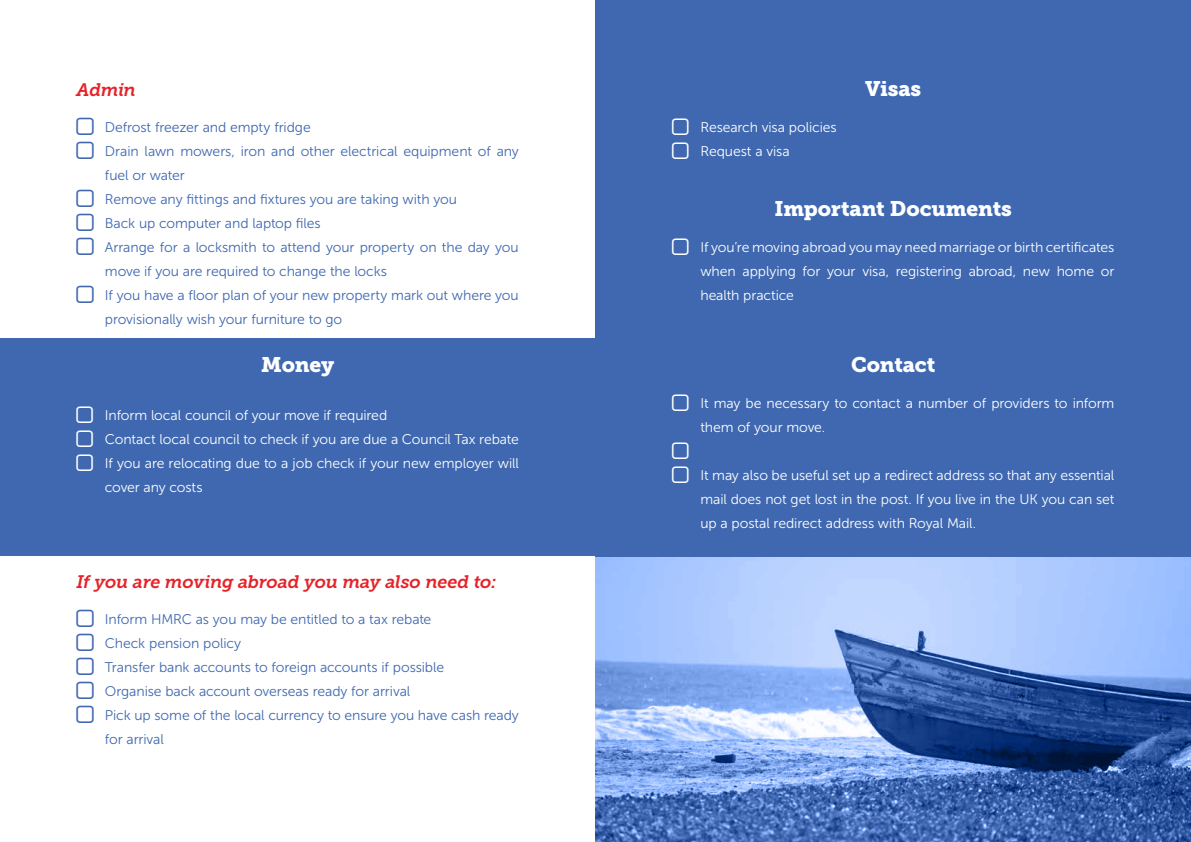
<style>
.page{position:relative;width:1191px;height:842px;background:#fff}
.page>*{position:absolute;margin:0;border:0;box-sizing:border-box;transform-origin:0 0}
.t1{font:21px "Museo Slab 900";letter-spacing:-.005em;color:#fff}
.t2{font:italic 18px "Museo Slab 700";letter-spacing:-.015em;color:#e52329}
.t3{font:14px/24px "Museo Sans 300";letter-spacing:-.005em;color:#3f68b0}
.t4{font:14px/24px "Museo Sans 300";letter-spacing:-.005em;color:#fff}
</style>
<div class="page">
<svg style="left:595px;top:556px;width:596px;height:286px;background:#7698d5"></svg>
<div style="left:0;top:339px;width:595px;height:217px;background:#3f68b0"></div>
<div style="left:595px;top:0;width:596px;height:556px;background:#3f68b0"></div>
<p class="t2" style="left:77px;top:80px;width:61px">Admin</p>
<h1 class="t1" style="left:865px;top:76px;width:58px">Visas</h1>
<p class="t3" style="left:105px;top:115px;width:415px">Defrost freezer and empty fridge<br>Drain lawn mowers, iron and other electrical equipment of any fuel or water<br>Remove any fittings and fixtures you are taking with you<br>Back up computer and laptop files<br>Arrange for a locksmith to attend your property on the day you move if you are required to change the locks<br>If you have a floor plan of your new property mark out where you provisionally wish your furniture to go</p>
<p class="t4" style="left:700px;top:115px;width:138px">Research visa policies<br>Request a visa</p>
<h1 class="t1" style="left:774px;top:196px;width:239px">Important Documents</h1>
<p class="t4" style="left:700px;top:235px;width:415px;text-align:justify">If you’re moving abroad you may need marriage or birth certificates when applying for your visa, registering abroad, new home or health practice</p>
<h1 class="t1" style="left:261px;top:352px;width:75px">Money</h1>
<p class="t4" style="left:105px;top:403px;width:415px">Inform local council of your move if required<br>Contact local council to check if you are due a Council Tax rebate If you are relocating due to a job check if your new employer will cover any costs</p>
<p class="t2" style="left:77px;top:572px;width:421px">If you are moving abroad you may also need to:</p>
<p class="t3" style="left:105px;top:607px;width:415px">Inform HMRC as you may be entitled to a tax rebate<br>Check pension policy<br>Transfer bank accounts to foreign accounts if possible<br>Organise back account overseas ready for arrival<br>Pick up some of the local currency to ensure you have cash ready for arrival</p>
<h1 class="t1" style="left:851px;top:352px;width:86px">Contact</h1>
<p class="t4" style="left:700px;top:391px;width:415px">It may be necessary to contact a number of providers to inform them of your move.</p>
<p class="t4" style="left:700px;top:463px;width:415px;text-align:justify">It may also be useful set up a redirect address so that any essential mail does not get lost in the post. If you live in the UK you can set up a postal redirect address with Royal Mail.</p>
</div>
